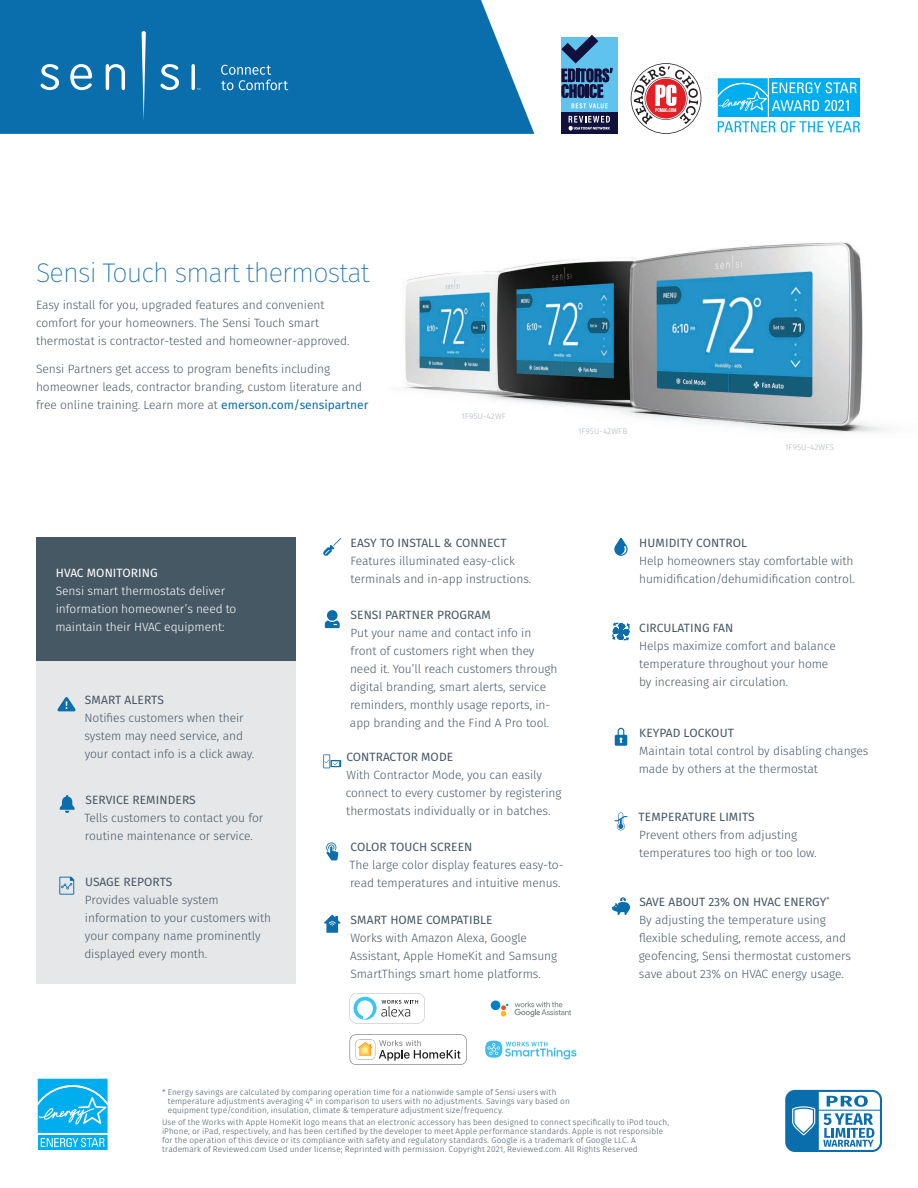
<style>
.page{position:relative;width:918px;height:1188px;background:#fff}
.page>*{position:absolute;margin:0;border:0;box-sizing:border-box;transform-origin:0 0}
.t1{font:200 27px "Fira Sans";letter-spacing:-.03em;color:#126dac}
.t2{font:300 12px/18px "Fira Sans";letter-spacing:-.005em;color:#475865}
.t3{font:12px "Fira Sans";letter-spacing:.005em;color:#475865}
.t4{font:300 12px/18px "Fira Sans";letter-spacing:-.005em;color:#fff}
.t5{font:12px "Fira Sans";letter-spacing:.005em;color:#fff}
.t6{font:300 8.25px/9px "Fira Sans";letter-spacing:.015em;color:#475865}
.t7{font:300 8.25px "Fira Sans";color:#adb5bd}
.s1{font-weight:400;color:#0a6ead}
.s2{font-weight:400}
</style>
<div class="page">
<svg style="left:785px;top:1090px;width:97px;height:62px"></svg>
<hr style="left:816px;top:1110px;width:66px;height:1px;background:#0a6ead">
<svg style="left:614px;top:538px;width:14px;height:18px"></svg>
<svg style="left:612px;top:623px;width:18px;height:18px"></svg>
<svg style="left:615px;top:728px;width:12px;height:18px"></svg>
<svg style="left:615px;top:812px;width:12px;height:18px"></svg>
<svg style="left:612px;top:897px;width:18px;height:18px"></svg>
<div style="left:36px;top:538px;width:260px;height:446px;background:#e6e7e9"></div>
<div style="left:36px;top:538px;width:260px;height:123px;background:#475865"></div>
<svg style="left:58px;top:697px;width:18px;height:14px"></svg>
<svg style="left:60px;top:795px;width:15px;height:18px"></svg>
<svg style="left:59px;top:877px;width:15px;height:18px"></svg>
<div style="left:327px;top:610px;width:11px;height:11px;background:#0a6ead;border-radius:50%"></div>
<svg style="left:325px;top:621px;width:15px;height:7px"></svg>
<svg style="left:323px;top:538px;width:18px;height:18px"></svg>
<svg style="left:323px;top:754px;width:18px;height:14px"></svg>
<svg style="left:324px;top:915px;width:16px;height:18px"></svg>
<svg style="left:326px;top:842px;width:12px;height:18px"></svg>
<img style="left:404px;top:242px;width:483px;height:191px">
<svg style="left:350px;top:993px;width:75px;height:31px"></svg>
<svg style="left:515px;top:1001px;width:56px;height:16px"></svg>
<svg style="left:501px;top:1004px;width:7px;height:13px"></svg>
<div style="left:491px;top:1001px;width:9px;height:9px;background:#0081c5;border-radius:50%"></div>
<svg style="left:350px;top:1034px;width:117px;height:31px"></svg>
<svg style="left:485px;top:1041px;width:91px;height:18px"></svg>
<div style="left:36px;top:1077px;width:73px;height:58px;background:#b7e8fa"></div>
<svg style="left:36px;top:1079px;width:73px;height:71px;background:#35bef2"></svg>
<svg style="left:0;top:0;width:534px;height:134px;background:#1977b2"></svg>
<svg style="left:221px;top:65px;width:67px;height:25px;background:#3788bb"></svg>
<svg style="left:40px;top:31px;width:160px;height:90px;background:#1d79b3"></svg>
<svg style="left:717px;top:78px;width:143px;height:55px"></svg>
<svg style="left:631px;top:63px;width:70px;height:71px"></svg>
<div style="left:561px;top:38px;width:57px;height:74px;background:#60c3ee"></div>
<svg style="left:561px;top:35px;width:52px;height:73px"></svg>
<div style="left:561px;top:112px;width:57px;height:22px;background:#12113d"></div>
<svg style="left:569px;top:116px;width:41px;height:15px"></svg>
<h1 class="t1" style="left:36px;top:253px;width:335px">Sensi Touch smart thermostat</h1>
<p class="t2" style="left:36px;top:296px;width:315px">Easy install for you, upgraded features and convenient comfort for your homeowners. The Sensi Touch smart thermostat is contractor-tested and homeowner-approved.</p>
<p class="t2" style="left:36px;top:360px;width:334px">Sensi Partners get access to program benefits including homeowner leads, contractor branding, custom literature and free online training. Learn more at <span class="s1">emerson.com/sensipartner</span></p>
<p class="t7" style="left:462px;top:411px;width:46px">1F95U-42WF</p>
<p class="t7" style="left:578px;top:425px;width:51px">1F95U-42WFB</p>
<p class="t7" style="left:785px;top:441px;width:50px">1F95U-42WFS</p>
<p class="t5" style="left:56px;top:564px;width:103px">HVAC MONITORING</p>
<p class="t4" style="left:55px;top:582px;width:183px">Sensi smart thermostats deliver information homeowner’s need to maintain their HVAC equipment:</p>
<p class="t3" style="left:85px;top:692px;width:81px">SMART ALERTS</p>
<p class="t2" style="left:84px;top:709px;width:171px">Notifies customers when their system may need service, and your contact info is a click away.</p>
<p class="t3" style="left:86px;top:791px;width:112px">SERVICE REMINDERS</p>
<p class="t2" style="left:84px;top:809px;width:180px">Tells customers to contact you for routine maintenance or service.</p>
<p class="t3" style="left:85px;top:873px;width:89px">USAGE REPORTS</p>
<p class="t2" style="left:84px;top:890px;width:188px">Provides valuable system information to your customers with your company name prominently displayed every month.</p>
<p class="t3" style="left:351px;top:534px;width:158px">EASY TO INSTALL &amp; CONNECT</p>
<p class="t2" style="left:350px;top:552px;width:183px">Features illuminated easy-click terminals and in-app instructions.</p>
<p class="t3" style="left:351px;top:607px;width:142px">SENSI PARTNER PROGRAM</p>
<p class="t2" style="left:350px;top:624px;width:209px">Put your name and contact info in front of customers right when they need it. You’ll reach customers through digital branding, smart alerts, service reminders, monthly usage reports, in&shy;app branding and the Find A Pro tool.</p>
<p class="t3" style="left:346px;top:749px;width:108px">CONTRACTOR MODE</p>
<p class="t2" style="left:346px;top:766px;width:217px">With Contractor Mode, you can easily connect to every customer by registering thermostats individually or in batches.</p>
<p class="t3" style="left:350px;top:839px;width:123px">COLOR TOUCH SCREEN</p>
<p class="t2" style="left:350px;top:856px;width:215px">The large color display features easy-to&shy;read temperatures and intuitive menus.</p>
<p class="t3" style="left:351px;top:912px;width:144px">SMART HOME COMPATIBLE</p>
<p class="t2" style="left:350px;top:929px;width:209px">Works with Amazon Alexa, Google<br>Assistant, Apple HomeKit and Samsung<br>SmartThings smart home platforms.</p>
<p class="t3" style="left:639px;top:534px;width:109px">HUMIDITY CONTROL</p>
<p class="t2" style="left:639px;top:552px;width:217px">Help homeowners stay comfortable with humidification/dehumidification control.</p>
<p class="t3" style="left:639px;top:619px;width:96px">CIRCULATING FAN</p>
<p class="t2" style="left:639px;top:636px;width:198px">Helps maximize comfort and balance temperature throughout your home by increasing air circulation.</p>
<p class="t3" style="left:639px;top:724px;width:96px">KEYPAD LOCKOUT</p>
<p class="t2" style="left:639px;top:742px;width:231px">Maintain total control by disabling changes made by others at the thermostat</p>
<p class="t3" style="left:639px;top:809px;width:118px">TEMPERATURE LIMITS</p>
<p class="t2" style="left:639px;top:826px;width:179px">Prevent others from adjusting temperatures too high or too low.</p>
<p class="t2" style="left:639px;top:893px;width:214px"><span class="s2">SAVE ABOUT 23% ON HVAC ENERGY</span><sup>*<br></sup>By adjusting the temperature using flexible scheduling, remote access, and geofencing, Sensi thermostat customers save about 23% on HVAC energy usage.</p>
<p class="t6" style="left:168px;top:1088px;width:404px;text-indent:-6px">* Energy savings are calculated by comparing operation time for a nationwide sample of Sensi users with temperature adjustments averaging 4° in comparison to users with no adjustments. Savings vary based on equipment type/condition, insulation, climate &amp; temperature adjustment size/frequency.</p>
<p class="t6" style="left:162px;top:1118px;width:509px">Use of the Works with Apple HomeKit logo means that an electronic accessory has been designed to connect specifically to iPod touch, iPhone, or iPad, respectively, and has been certified by the developer to meet Apple performance standards. Apple is not responsible for the operation of this device or its compliance with safety and regulatory standards. Google is a trademark of Google LLC. A trademark of Reviewed.com Used under license; Reprinted with permission. Copyright 2021, Reviewed.com. All Rights Reserved</p>
</div>
